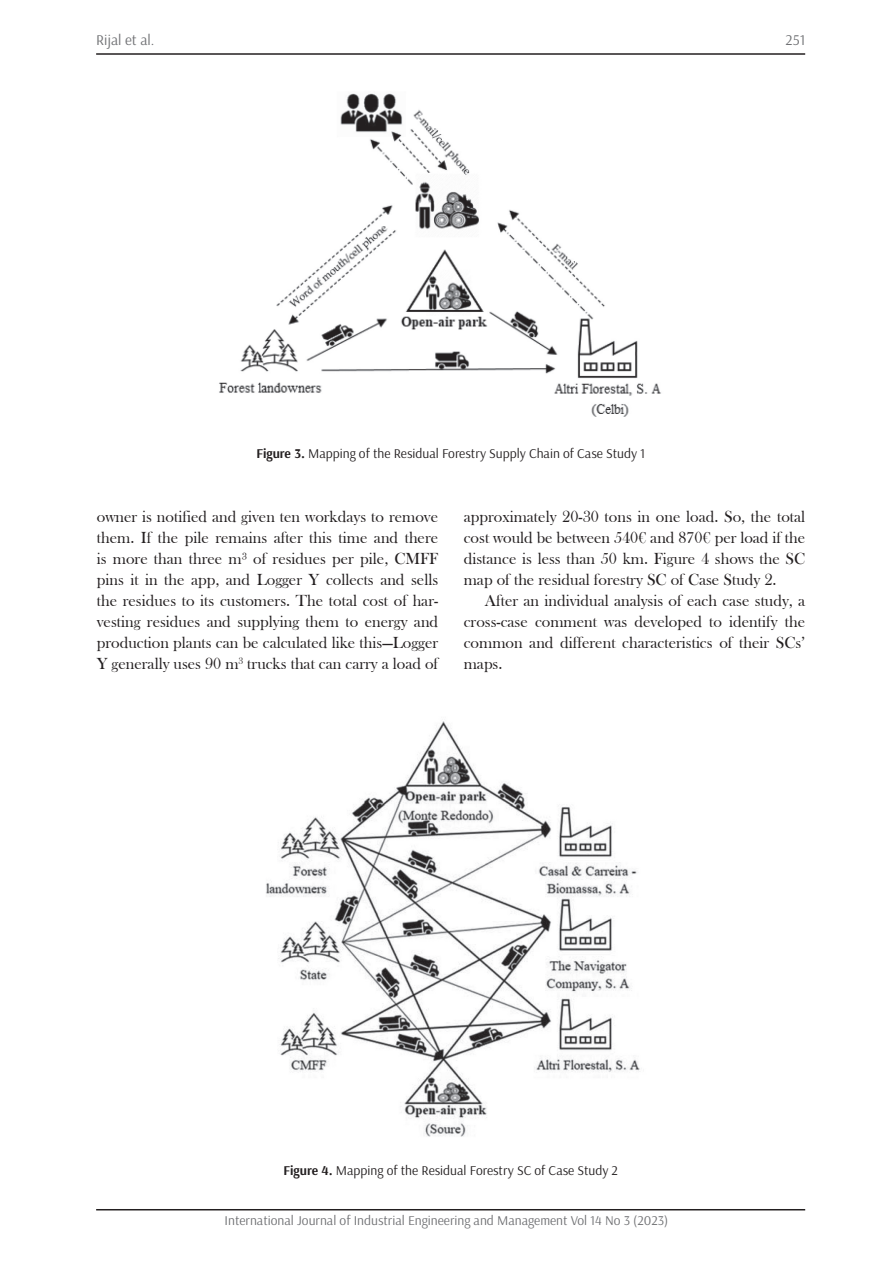
<style>
.page{position:relative;width:893px;height:1263px;background:#fff}
.page>*{position:absolute;margin:0;border:0;box-sizing:border-box;transform-origin:0 0}
.t1{font:16.5px/21px "Bask Old Face";color:#231f20;text-align:justify}
.t2{font:15px "Arsenal";color:#6f7073}
.t3{font:13.5px "Arsenal";color:#231f20}
.t4{font:13.5px "Arsenal";color:#6f7073}
.s1{font-weight:700}
</style>
<div class="page">
<hr style="left:96px;top:1209px;width:709px;height:1px;background:#231f20">
<hr style="left:96px;top:53px;width:709px;height:2px;background:#231f20">
<img style="left:219px;top:93px;width:442px;height:324px">
<img style="left:266px;top:721px;width:374px;height:416px">
<p class="t2" style="left:96px;top:31px;width:60px">Rijal et al.</p>
<p class="t2" style="left:786px;top:31px;width:21px">251</p>
<p class="t3" style="left:256px;top:445px;width:390px"><span class="s1">Figure 3.</span> Mapping of the Residual Forestry Supply Chain of Case Study 1</p>
<p class="t1" style="left:97px;top:506px;width:343px">owner is notified and given ten workdays to remove them. If the pile remains after this time and there is more than three m³ of residues per pile, CMFF pins it in the app, and Logger Y collects and sells the residues to its customers. The total cost of har&shy;vesting residues and supplying them to energy and production plants can be calculated like this—Logger Y generally uses 90 m<sup>3</sup> trucks that can carry a load of</p>
<p class="t1" style="left:464px;top:506px;width:343px">approximately 20-30 tons in one load. So, the total cost would be between 540€ and 870€ per load if the distance is less than 50 km. Figure 4 shows the SC map of the residual forestry SC of Case Study 2.</p>
<p class="t1" style="left:464px;top:590px;width:343px;text-indent:21px">After an individual analysis of each case study, a cross-case comment was developed to identify the common and different characteristics of their SCs’ maps.</p>
<p class="t3" style="left:284px;top:1162px;width:336px"><span class="s1">Figure 4.</span> Mapping of the Residual Forestry SC of Case Study 2</p>
<p class="t4" style="left:225px;top:1212px;width:445px">International Journal of Industrial Engineering and Management Vol 14 No 3 (2023)</p>
</div>
